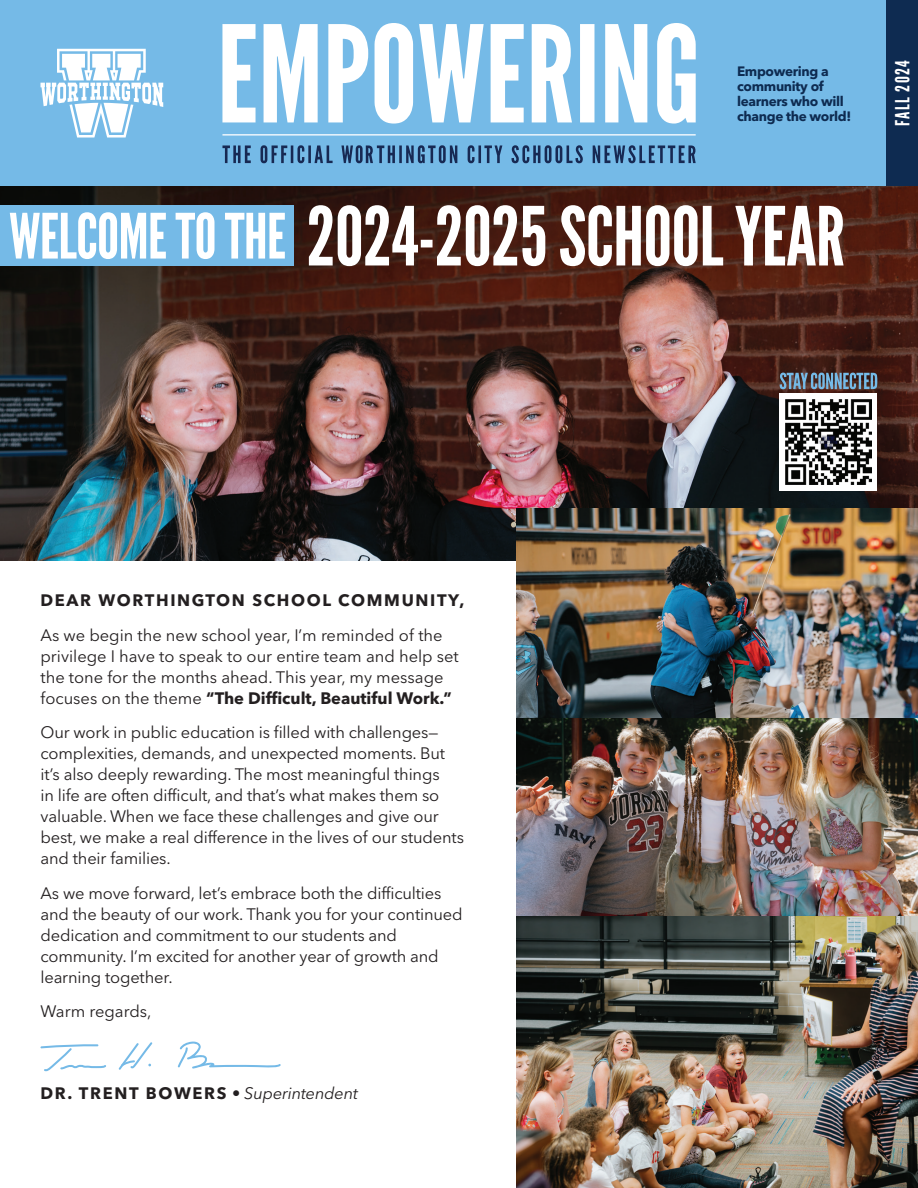
<style>
.page{position:relative;width:918px;height:1188px;background:#fff}
.page>*{position:absolute;margin:0;border:0;box-sizing:border-box;transform-origin:0 0}
.t1{font:62.25px "League Gothic";letter-spacing:-.01em;color:#fff}
.t2{font:19.5px "League Gothic";letter-spacing:.07em;color:#fff}
.t3{font:16.5px/21px "Avenir Next LT Pro";letter-spacing:-.01em;color:#231f20}
.t4{font:700 16.5px "Avenir Next LT Pro";letter-spacing:.1em;color:#231f20}
.t5{font:700 13.5px/15px "Avenir Next LT Pro";letter-spacing:-.025em;color:#0e2b51}
.s1{font-weight:700}
.s2{font-weight:400}
.s3{font-weight:400;font-style:italic}
</style>
<div class="page">
<img style="left:0;top:186px;width:918px;height:375px">
<img style="left:516px;top:509px;width:402px;height:408px">
<svg style="left:40px;top:1044px;width:66px;height:27px"></svg>
<svg style="left:178px;top:1041px;width:103px;height:28px"></svg>
<svg style="left:119px;top:1042px;width:33px;height:28px"></svg>
<div style="left:0;top:0;width:918px;height:186px;background:#75bae7"></div>
<svg style="left:40px;top:49px;width:123px;height:89px"></svg>
<svg style="left:222px;top:145px;width:474px;height:18px"></svg>
<svg style="left:222px;top:23px;width:474px;height:101px;fill:#fff"></svg>
<hr style="left:222px;top:134px;width:474px;height:2px;background:#fff">
<div style="left:887px;top:0;width:31px;height:186px;background:#0e2b51"></div>
<svg style="left:309px;top:205px;width:535px;height:61px"></svg>
<div style="left:0;top:205px;width:294px;height:61px;background:#75bae7"></div>
<svg style="left:780px;top:373px;width:97px;height:16px;background:#62798e"></svg>
<div style="left:780px;top:393px;width:97px;height:98px;background:#fff"></div>
<img style="left:786px;top:399px;width:85px;height:86px">
<img style="left:516px;top:917px;width:402px;height:271px">
<p class="t1" style="left:9px;top:199px;width:279px">WELCOME TO THE</p>
<p class="t4" style="left:40px;top:591px;width:426px">DEAR WORTHINGTON SCHOOL COMMUNITY,</p>
<p class="t3" style="left:40px;top:625px;width:420px">As we begin the new school year, I’m reminded of the privilege I have to speak to our entire team and help set the tone for the months ahead. This year, my message focuses on the theme <span class="s1">“The Difficult, Beautiful Work.”</span></p>
<p class="t3" style="left:40px;top:722px;width:425px">Our work in public education is filled with challenges— complexities, demands, and unexpected moments. But it’s also deeply rewarding. The most meaningful things<br>in life are often difficult, and that’s what makes them so valuable. When we face these challenges and give our best, we make a real difference in the lives of our students and their families.</p>
<p class="t3" style="left:40px;top:883px;width:424px">As we move forward, let’s embrace both the difficulties and the beauty of our work. Thank you for your continued dedication and commitment to our students and community. I’m excited for another year of growth and learning together.</p>
<p class="t3" style="left:40px;top:1001px;width:112px">Warm regards,</p>
<p class="t4" style="left:40px;top:1083px;width:319px">DR. TRENT BOWERS <span class="s2">•</span> <span class="s3">Superintendent</span></p>
<p class="t5" style="left:737px;top:63px;width:116px">Empowering a community of learners who will change the world!</p>
<p class="t2" style="left:891px;top:126px;width:67px;rotate:-90deg">FALL 2024</p>
</div>
